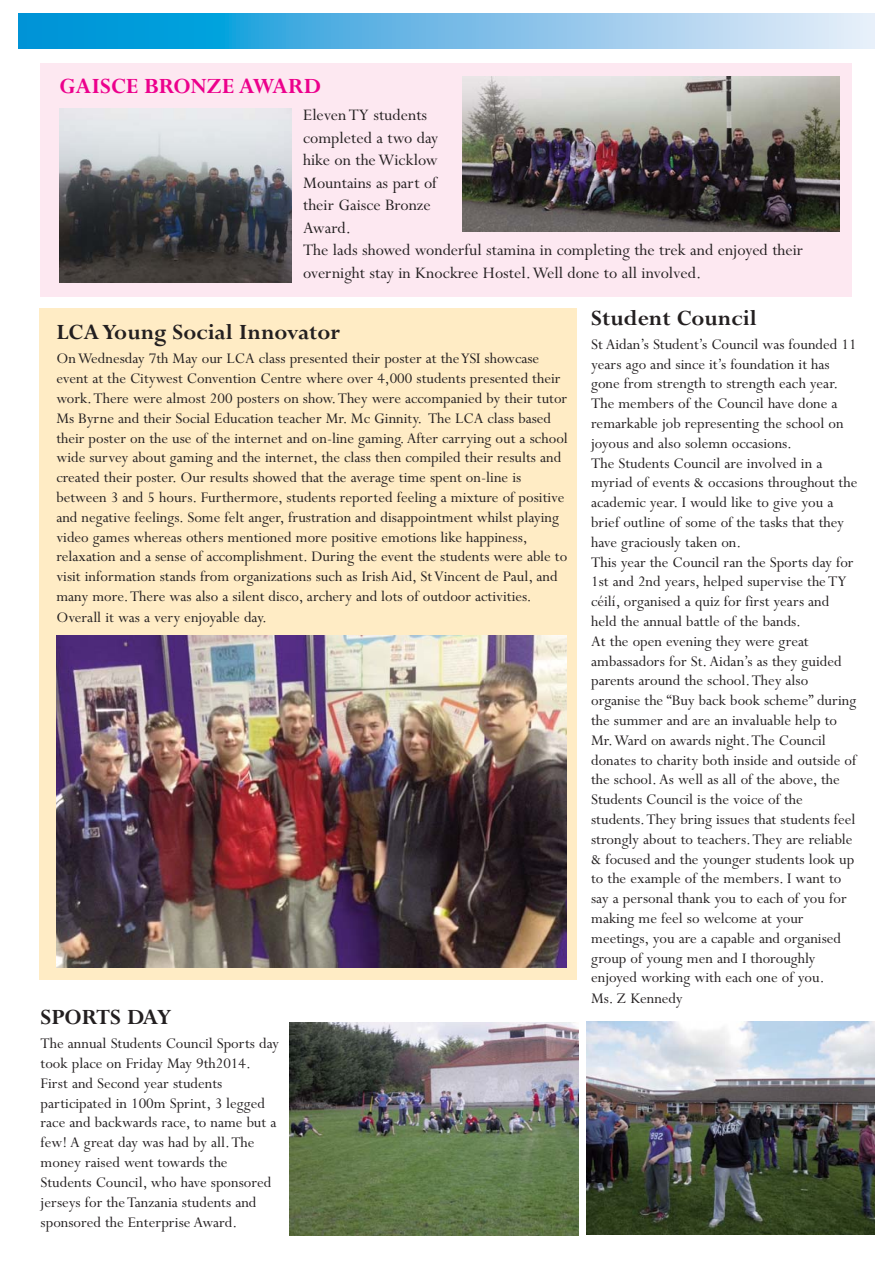
<style>
.page{position:relative;width:893px;height:1263px;background:#fff}
.page>*{position:absolute;margin:0;border:0;box-sizing:border-box;transform-origin:0 0}
.t1{font:700 24px "Perpetua";color:#231f20}
.t2{font:700 24px "Perpetua";color:#ec008c}
.t3{font:18px/22.5px "Perpetua";color:#231f20}
.t4{font:16.5px/19.8px "Perpetua";color:#231f20}
</style>
<div class="page">
<div style="left:39px;top:308px;width:537px;height:672px;background:#ffecc5"></div>
<svg style="left:18px;top:14px;width:856px;height:34px;background:#6abce6"></svg>
<div style="left:40px;top:63px;width:811px;height:234px;background:#fde8f1"></div>
<img style="left:56px;top:635px;width:510px;height:332px">
<img style="left:462px;top:77px;width:377px;height:154px">
<img style="left:59px;top:109px;width:232px;height:173px">
<img style="left:587px;top:1022px;width:287px;height:213px">
<img style="left:289px;top:1022px;width:289px;height:213px">
<h1 class="t2" style="left:59px;top:78px;width:263px">GAISCE BRONZE AWARD</h1>
<p class="t3" style="left:303px;top:106px;width:501px">Eleven TY students<br>completed a two day<br>hike on the Wicklow<br>Mountains as part of<br>their Gaisce Bronze<br>Award.<br>The lads showed wonderful stamina in completing the trek and enjoyed their overnight stay in Knockree Hostel. Well done to all involved.</p>
<h1 class="t1" style="left:56px;top:324px;width:285px">LCA Young Social Innovator</h1>
<p class="t4" style="left:56px;top:351px;width:513px">On Wednesday 7th May our LCA class presented their poster at the YSI showcase event at the Citywest Convention Centre where over 4,000 students presented their work. There were almost 200 posters on show. They were accompanied by their tutor Ms Byrne and their Social Education teacher Mr. Mc Ginnity. The LCA class based their poster on the use of the internet and on-line gaming. After carrying out a school wide survey about gaming and the internet, the class then compiled their results and created their poster. Our results showed that the average time spent on-line is between 3 and 5 hours. Furthermore, students reported feeling a mixture of positive and negative feelings. Some felt anger, frustration and disappointment whilst playing video games whereas others mentioned more positive emotions like happiness, relaxation and a sense of accomplishment. During the event the students were able to visit information stands from organizations such as Irish Aid, St Vincent de Paul, and many more. There was also a silent disco, archery and lots of outdoor activities.<br>Overall it was a very enjoyable day.</p>
<h1 class="t1" style="left:41px;top:1009px;width:132px">SPORTS DAY</h1>
<p class="t4" style="left:41px;top:1035px;width:240px">The annual Students Council Sports day took place on Friday May 9th2014.<br>First and Second year students participated in 100m Sprint, 3 legged race and backwards race, to name but a few! A great day was had by all. The money raised went towards the Students Council, who have sponsored jerseys for the Tanzania students and sponsored the Enterprise Award.</p>
<h1 class="t1" style="left:591px;top:310px;width:167px">Student Council</h1>
<p class="t4" style="left:591px;top:336px;width:268px">St Aidan’s Student’s Council was founded 11 years ago and since it’s foundation it has gone from strength to strength each year.<br>The members of the Council have done a remarkable job representing the school on joyous and also solemn occasions.<br>The Students Council are involved in a myriad of events &amp; occasions throughout the academic year. I would like to give you a brief outline of some of the tasks that they have graciously taken on.<br>This year the Council ran the Sports day for 1st and 2nd years, helped supervise the TY céilí, organised a quiz for first years and held the annual battle of the bands.<br>At the open evening they were great ambassadors for St. Aidan’s as they guided parents around the school. They also organise the “Buy back book scheme” during the summer and are an invaluable help to Mr. Ward on awards night. The Council donates to charity both inside and outside of the school. As well as all of the above, the Students Council is the voice of the students. They bring issues that students feel strongly about to teachers. They are reliable &amp; focused and the younger students look up to the example of the members. I want to say a personal thank you to each of you for making me feel so welcome at your meetings, you are a capable and organised group of young men and I thoroughly enjoyed working with each one of you.<br>Ms. Z Kennedy</p>
</div>
